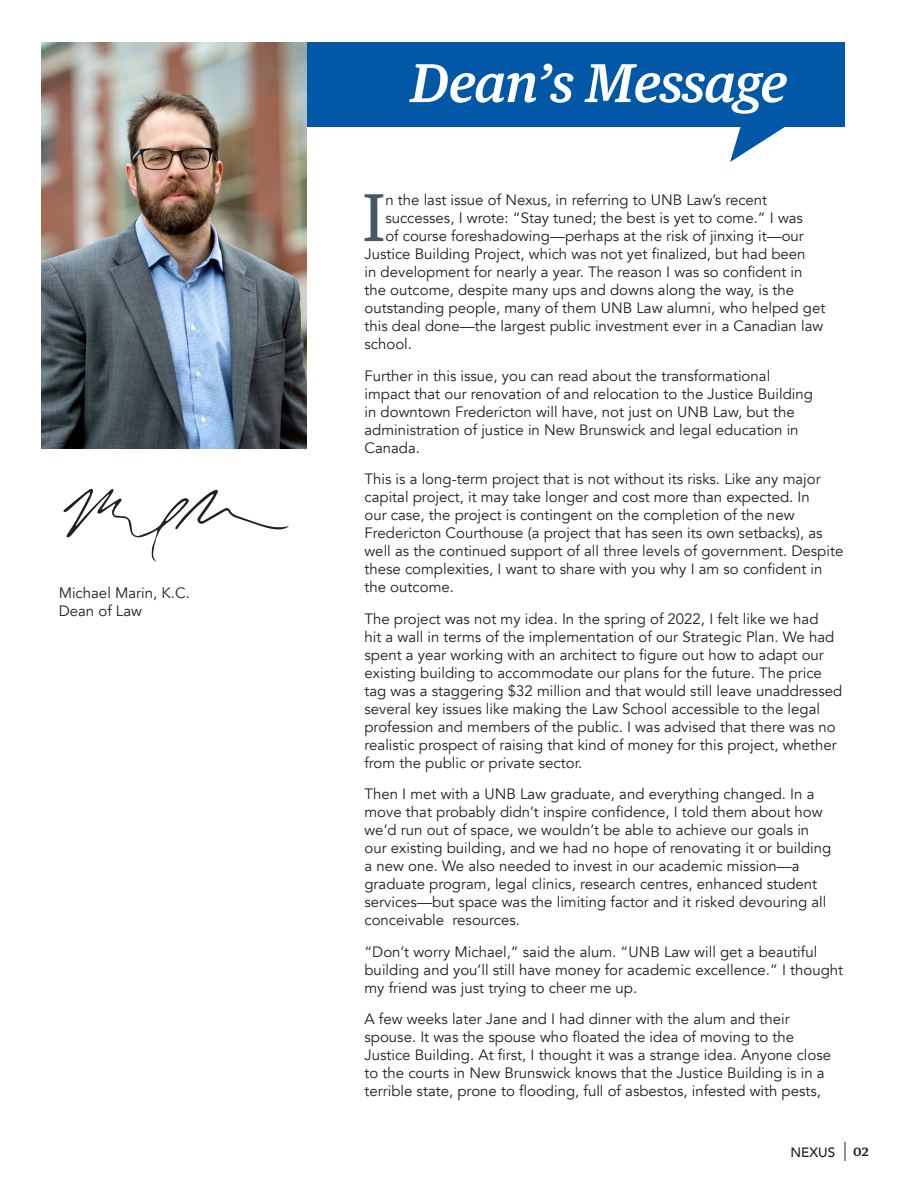
<style>
.page{position:relative;width:918px;height:1188px;background:#fff}
.page>*{position:absolute;margin:0;border:0;box-sizing:border-box;transform-origin:0 0}
.t1{font:64.95px "Guardian Text Egyp";color:#475865}
.t2{font:italic 500 52.5px "Guardian Text Egyp";color:#fff}
.t3{font:15px/18px "Avenir";color:#231f20}
.t4{font:500 13.5px "Avenir";color:#231f20}
.t5{font:500 13.5px "Guardian Text Egyp";color:#231f20}
</style>
<div class="page">
<div style="left:301px;top:43px;width:544px;height:84px;background:#0158a6"></div>
<svg style="left:845px;top:1142px;width:1px;height:19px"></svg>
<svg style="left:63px;top:488px;width:226px;height:74px"></svg>
<div style="left:274px;top:497px;width:19px;height:17px;background:#fff"></div>
<svg style="left:730px;top:127px;width:55px;height:35px"></svg>
<img style="left:42px;top:43px;width:265px;height:406px">
<p class="t3" style="left:59px;top:584px;width:133px">Michael Marin, K.C.<br>Dean of Law</p>
<p class="t2" style="left:410px;top:39px;width:378px">Dean’s Message</p>
<p class="t1" style="left:362px;top:163px;width:24px">I</p>
<p class="t3" style="left:385px;top:191px;width:383px">n the last issue of Nexus, in referring to UNB Law’s recent</p>
<p class="t3" style="left:385px;top:209px;width:419px">successes, I wrote: “Stay tuned; the best is yet to come.” I was</p>
<p class="t3" style="left:385px;top:227px;width:420px">of course foreshadowing—perhaps at the risk of jinxing it—our</p>
<p class="t3" style="left:364px;top:245px;width:443px">Justice Building Project, which was not yet finalized, but had been</p>
<p class="t3" style="left:364px;top:263px;width:439px">in development for nearly a year. The reason I was so confident in</p>
<p class="t3" style="left:364px;top:281px;width:431px">the outcome, despite many ups and downs along the way, is the</p>
<p class="t3" style="left:364px;top:299px;width:462px">outstanding people, many of them UNB Law alumni, who helped get</p>
<p class="t3" style="left:364px;top:317px;width:460px">this deal done—the largest public investment ever in a Canadian law</p>
<p class="t3" style="left:364px;top:335px;width:49px">school.</p>
<p class="t3" style="left:364px;top:367px;width:450px">Further in this issue, you can read about the transformational impact that our renovation of and relocation to the Justice Building in downtown Fredericton will have, not just on UNB Law, but the administration of justice in New Brunswick and legal education in Canada.</p>
<p class="t3" style="left:364px;top:470px;width:480px">This is a long-term project that is not without its risks. Like any major capital project, it may take longer and cost more than expected. In<br>our case, the project is contingent on the completion of the new Fredericton Courthouse (a project that has seen its own setbacks), as well as the continued support of all three levels of government. Despite these complexities, I want to share with you why I am so confident in the outcome.</p>
<p class="t3" style="left:364px;top:610px;width:479px">The project was not my idea. In the spring of 2022, I felt like we had<br>hit a wall in terms of the implementation of our Strategic Plan. We had spent a year working with an architect to figure out how to adapt our existing building to accommodate our plans for the future. The price tag was a staggering $32 million and that would still leave unaddressed several key issues like making the Law School accessible to the legal profession and members of the public. I was advised that there was no realistic prospect of raising that kind of money for this project, whether from the public or private sector.</p>
<p class="t3" style="left:364px;top:785px;width:468px">Then I met with a UNB Law graduate, and everything changed. In a move that probably didn’t inspire confidence, I told them about how we’d run out of space, we wouldn’t be able to achieve our goals in our existing building, and we had no hope of renovating it or building a new one. We also needed to invest in our academic mission—a graduate program, legal clinics, research centres, enhanced student services—but space was the limiting factor and it risked devouring all conceivable resources.</p>
<p class="t3" style="left:364px;top:943px;width:480px">“Don’t worry Michael,” said the alum. “UNB Law will get a beautiful building and you’ll still have money for academic excellence.” I thought my friend was just trying to cheer me up.</p>
<p class="t3" style="left:364px;top:1010px;width:468px">A few weeks later Jane and I had dinner with the alum and their spouse. It was the spouse who floated the idea of moving to the Justice Building. At first, I thought it was a strange idea. Anyone close to the courts in New Brunswick knows that the Justice Building is in a terrible state, prone to flooding, full of asbestos, infested with pests,</p>
<p class="t4" style="left:791px;top:1140px;width:46px">NEXUS</p>
<p class="t5" style="left:853px;top:1140px;width:17px">02</p>
</div>
